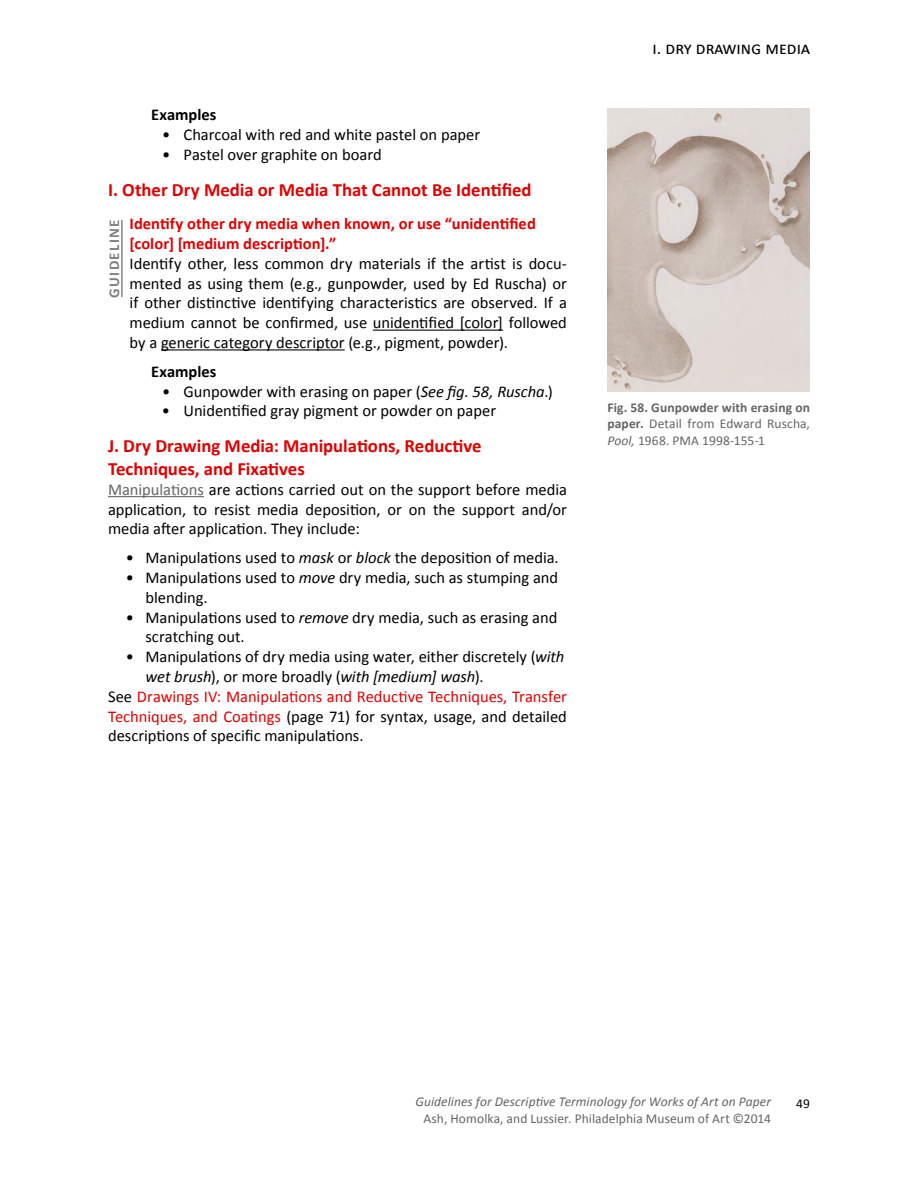
<style>
.page{position:relative;width:918px;height:1188px;background:#fff}
.page>*{position:absolute;margin:0;border:0;box-sizing:border-box;transform-origin:0 0}
.t1{font:700 18.75px/22.5px "Calibri";color:#e00000}
.t2{font:18px "Calibri";color:#000}
.t3{font:16.5px/19.8px "Calibri";letter-spacing:-.005em;color:#000}
.t4{font:16.5px "Calibri";letter-spacing:-.005em;color:#e00000}
.t5{font:italic 16.5px "Calibri";letter-spacing:-.005em;color:#000}
.t6{font:700 16.5px "Calibri";color:#000}
.t7{font:700 15px "Calibri";letter-spacing:.085em;color:#818181}
.t8{font:13.5px/16.2px "Calibri";letter-spacing:.005em;color:#636466;text-align:justify}
.t9{font:italic 13.5px "Calibri";letter-spacing:.005em;color:#636466}
.t10{font:13.5px "Calibri";color:#000}
.s1{font-weight:700;color:#e00000}
.s2{font-style:italic}
.s3{color:#636466}
.s4{font-style:normal}
.s5{color:#000}
.s6{color:#e00000}
.s7{font-weight:700}
</style>
<div class="page">
<hr style="left:373px;top:330px;width:130px;height:1px;background:#000">
<hr style="left:161px;top:349px;width:184px;height:1px;background:#000">
<hr style="left:108px;top:496px;width:96px;height:1px;background:#636466">
<hr style="left:121px;top:220px;width:2px;height:77px;background:#818181">
<img style="left:608px;top:108px;width:202px;height:284px">
<p class="t6" style="left:151px;top:104px;width:67px">Examples</p>
<p class="t3" style="left:162px;top:125px;width:320px">• Charcoal with red and white pastel on paper</p>
<p class="t3" style="left:162px;top:145px;width:221px">• Pastel over graphite on board</p>
<p class="t1" style="left:108px;top:178px;width:425px">I. Other Dry Media or Media That Cannot Be Identified</p>
<p class="t3" style="left:130px;top:214px;width:439px"><span class="s1">Identify other dry media when known, or use “unidentified [color] [medium description].”<br></span>Identify other, less common dry materials if the artist is docu&shy;mented as using them (e.g., gunpowder, used by Ed Ruscha) or if other distinctive identifying characteristics are observed. If a medium cannot be confirmed, use unidentified [color] followed by a generic category descriptor (e.g., pigment, powder).</p>
<p class="t6" style="left:151px;top:361px;width:67px">Examples</p>
<p class="t3" style="left:162px;top:381px;width:392px">• Gunpowder with erasing on paper (<span class="s2">See fig. 58, Ruscha</span>.)</p>
<p class="t3" style="left:162px;top:401px;width:336px">• Unidentified gray pigment or powder on paper</p>
<p class="t1" style="left:108px;top:435px;width:375px">J. Dry Drawing Media: Manipulations, Reductive<br>Techniques, and Fixatives</p>
<p class="t3" style="left:108px;top:479px;width:461px;text-align:justify"><span class="s3">Manipulations</span> are actions carried out on the support before media application, to resist media deposition, or on the support and/or media after application. They include:</p>
<p class="t3" style="left:126px;top:548px;width:435px">• Manipulations used to <span class="s2">mask</span> or <span class="s2">block</span> the deposition of media.</p>
<p class="t3" style="left:145px;top:568px;width:414px;text-indent:-20px">• Manipulations used to <span class="s2">move</span> dry media, such as stumping and blending.</p>
<p class="t3" style="left:145px;top:607px;width:413px;text-indent:-20px">• Manipulations used to <span class="s2">remove</span> dry media, such as erasing and scratching out.</p>
<p class="t3" style="left:126px;top:647px;width:440px">• Manipulations of dry media using water, either discretely (<span class="s2">with</span></p>
<p class="t5" style="left:145px;top:665px;width:340px">wet brush<span class="s4">), or more broadly (</span>with [medium] wash<span class="s4">).</span></p>
<p class="t4" style="left:108px;top:686px;width:460px"><span class="s5">See</span> Drawings IV: Manipulations and Reductive Techniques, Transfer</p>
<p class="t3" style="left:108px;top:706px;width:460px"><span class="s6">Techniques, and Coatings</span> (page 71) for syntax, usage, and detailed</p>
<p class="t3" style="left:108px;top:726px;width:257px">descriptions of specific manipulations.</p>
<p class="t7" style="left:105px;top:298px;width:79px;rotate:-90deg">GUIDELINE</p>
<p class="t2" style="left:653px;top:37px;width:159px">i. dry drawing media</p>
<p class="t8" style="left:608px;top:400px;width:204px"><span class="s7">Fig. 58. Gunpowder with erasing on paper.</span> Detail from Edward Ruscha, <span class="s2">Pool,</span> 1968. PMA 1998-155-1</p>
<p class="t9" style="left:416px;top:1093px;width:357px">Guidelines for Descriptive Terminology for Works of Art on Paper</p>
<p class="t8" style="left:423px;top:1110px;width:349px">Ash, Homolka, and Lussier. Philadelphia Museum of Art ©2014</p>
<p class="t10" style="left:796px;top:1095px;width:15px">49</p>
</div>
